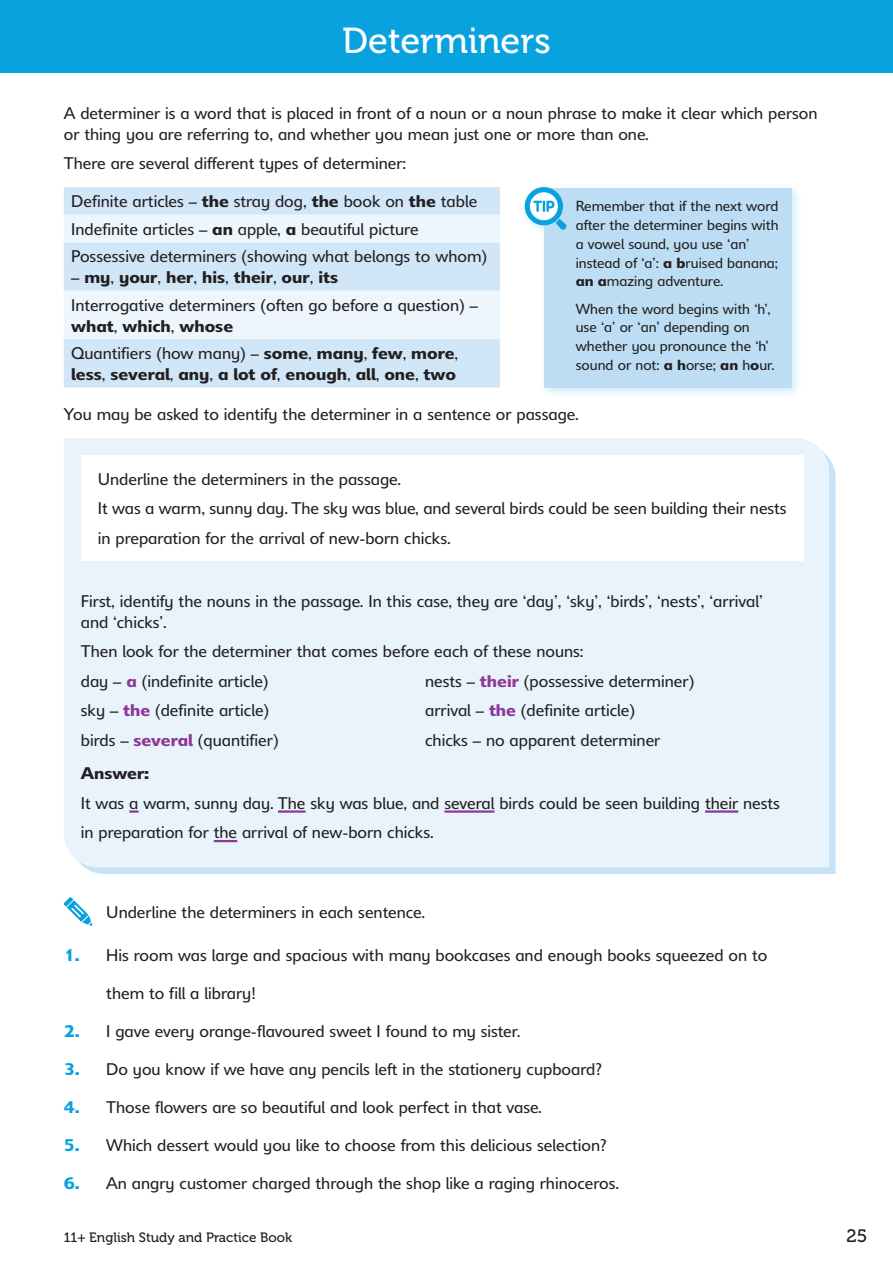
<style>
.page{position:relative;width:893px;height:1263px;background:#fff}
.page>*{position:absolute;margin:0;border:0;box-sizing:border-box;transform-origin:0 0}
.ENGLISH_Section_Head{font:36px "Museo 500";color:#fff}
.t1{font:18px "Museo 500";color:#231f20}
.ENGLISH_Main_Text{font:16.5px/21px "Delargo DT Infant";color:#231f20}
.t2{font:600 16.5px/21px "Delargo DT Infant";color:#231f20}
.ENGLISH_Icon_Black_T{font:14.25px/18.8px "Delargo DT Infant";color:#231f20}
.t3{font:13.5px "Museo 500";color:#231f20}
.s1{font-weight:600}
.s2{font-weight:400}
.s3{font-weight:600;color:#8e3795}
.s4{font-weight:600;color:#08a2de}
</style>
<div class="page">
<div style="left:0;top:0;width:893px;height:72px;background:#08a2de"></div>
<div style="left:64px;top:187px;width:436px;height:200px;background:#d1e7f7"></div>
<svg style="left:64px;top:215px;width:436px;height:124px;fill:#ecf6fc"></svg>
<svg style="left:64px;top:897px;width:29px;height:29px"></svg>
<svg style="left:84px;top:459px;width:752px;height:415px;fill:#c7e2f5"></svg>
<div style="left:64px;top:438px;width:765px;height:429px;background:#e8f3fb"></div>
<div style="left:81px;top:455px;width:723px;height:105px;background:#fff"></div>
<svg style="left:129px;top:810px;width:9px;height:3px"></svg>
<hr style="left:278px;top:810px;width:28px;height:3px;background:#8e3795">
<hr style="left:444px;top:810px;width:50px;height:3px;background:#8e3795">
<hr style="left:705px;top:810px;width:33px;height:3px;background:#8e3795">
<hr style="left:214px;top:840px;width:23px;height:2px;background:#8e3795">
<div style="left:520px;top:182px;width:282px;height:217px;background:#08a2de;opacity:.2"></div>
<div style="left:544px;top:188px;width:247px;height:199px;background:#bcddf3"></div>
<svg style="left:525px;top:187px;width:41px;height:43px"></svg>
<p class="ENGLISH_Section_Head" style="left:342px;top:21px;width:210px">Determiners</p>
<p class="ENGLISH_Main_Text" style="left:64px;top:102px;width:755px">A determiner is a word that is placed in front of a noun or a noun phrase to make it clear which person or thing you are referring to, and whether you mean just one or more than one.</p>
<p class="ENGLISH_Main_Text" style="left:64px;top:153px;width:344px">There are several different types of determiner:</p>
<p class="ENGLISH_Main_Text" style="left:71px;top:191px;width:408px">Definite articles – <span class="s1">the</span> stray dog, <span class="s1">the</span> book on <span class="s1">the</span> table</p>
<p class="ENGLISH_Main_Text" style="left:71px;top:218px;width:349px">Indefinite articles – <span class="s1">an</span> apple, <span class="s1">a</span> beautiful picture</p>
<p class="ENGLISH_Main_Text" style="left:71px;top:246px;width:417px">Possessive determiners (showing what belongs to whom)</p>
<p class="t2" style="left:71px;top:267px;width:268px"><span class="s2">–</span> my<span class="s2">,</span> your<span class="s2">,</span> her<span class="s2">,</span> his<span class="s2">,</span> their<span class="s2">,</span> our<span class="s2">,</span> its</p>
<p class="ENGLISH_Main_Text" style="left:71px;top:294px;width:408px">Interrogative determiners (often go before a question) – <span class="s1">what</span>, <span class="s1">which</span>, <span class="s1">whose</span></p>
<p class="t2" style="left:71px;top:343px;width:388px"><span class="s2">Quantifiers (how many) –</span> some<span class="s2">,</span> many<span class="s2">,</span> few<span class="s2">,</span> more<span class="s2">, </span>less<span class="s2">,</span> several<span class="s2">,</span> any<span class="s2">,</span> a lot of<span class="s2">,</span> enough<span class="s2">,</span> all<span class="s2">,</span> one<span class="s2">,</span> two</p>
<p class="ENGLISH_Icon_Black_T" style="left:576px;top:197px;width:204px">Remember that if the next word after the determiner begins with a vowel sound, you use ‘an’ instead of ‘a’: <span class="s1">a b</span>ruised banana; <span class="s1">an a</span>mazing adventure.</p>
<p class="ENGLISH_Icon_Black_T" style="left:576px;top:299px;width:200px">When the word begins with ‘h’, use ‘a’ or ‘an’ depending on whether you pronounce the ‘h’ sound or not: <span class="s1">a h</span>orse; <span class="s1">an</span> h<span class="s1">o</span>ur.</p>
<p class="ENGLISH_Main_Text" style="left:64px;top:404px;width:516px">You may be asked to identify the determiner in a sentence or passage.</p>
<p class="ENGLISH_Main_Text" style="left:98px;top:468px;width:305px">Underline the determiners in the passage.</p>
<p class="ENGLISH_Main_Text" style="left:98px;top:498px;width:690px">It was a warm, sunny day. The sky was blue, and several birds could be seen building their nests</p>
<p class="ENGLISH_Main_Text" style="left:98px;top:527px;width:355px">in preparation for the arrival of new-born chicks.</p>
<p class="ENGLISH_Main_Text" style="left:81px;top:590px;width:683px">First, identify the nouns in the passage. In this case, they are ‘day’, ‘sky’, ‘birds’, ‘nests’, ‘arrival’ and ‘chicks’.</p>
<p class="ENGLISH_Main_Text" style="left:81px;top:641px;width:504px">Then look for the determiner that comes before each of these nouns:</p>
<p class="ENGLISH_Main_Text" style="left:81px;top:670px;width:189px">day – <span class="s3">a</span> (indefinite article)</p>
<p class="ENGLISH_Main_Text" style="left:425px;top:670px;width:271px">nests – <span class="s3">their</span> (possessive determiner)</p>
<p class="ENGLISH_Main_Text" style="left:81px;top:700px;width:190px">sky – <span class="s3">the</span> (definite article)</p>
<p class="ENGLISH_Main_Text" style="left:425px;top:700px;width:211px">arrival – <span class="s3">the</span> (definite article)</p>
<p class="ENGLISH_Main_Text" style="left:81px;top:729px;width:199px">birds – <span class="s3">several</span> (quantifier)</p>
<p class="ENGLISH_Main_Text" style="left:425px;top:729px;width:237px">chicks – no apparent determiner</p>
<p class="t2" style="left:81px;top:763px;width:70px">Answer:</p>
<p class="ENGLISH_Main_Text" style="left:81px;top:792px;width:701px">It was a warm, sunny day. The sky was blue, and several birds could be seen building their nests</p>
<p class="ENGLISH_Main_Text" style="left:81px;top:822px;width:355px">in preparation for the arrival of new-born chicks.</p>
<p class="ENGLISH_Main_Text" style="left:106px;top:902px;width:320px">Underline the determiners in each sentence.</p>
<p class="ENGLISH_Main_Text" style="left:64px;top:944px;width:705px"><span class="s4">1.</span> His room was large and spacious with many bookcases and enough books squeezed on to</p>
<p class="ENGLISH_Main_Text" style="left:106px;top:982px;width:151px">them to fill a library!</p>
<p class="ENGLISH_Main_Text" style="left:64px;top:1020px;width:458px"><span class="s4">2.</span> I gave every orange-flavoured sweet I found to my sister.</p>
<p class="ENGLISH_Main_Text" style="left:64px;top:1058px;width:540px"><span class="s4">3.</span> Do you know if we have any pencils left in the stationery cupboard?</p>
<p class="ENGLISH_Main_Text" style="left:64px;top:1096px;width:480px"><span class="s4">4.</span> Those flowers are so beautiful and look perfect in that vase.</p>
<p class="ENGLISH_Main_Text" style="left:64px;top:1134px;width:545px"><span class="s4">5.</span> Which dessert would you like to choose from this delicious selection?</p>
<p class="ENGLISH_Main_Text" style="left:64px;top:1172px;width:557px"><span class="s4">6.</span> An angry customer charged through the shop like a raging rhinoceros.</p>
<p class="t3" style="left:64px;top:1230px;width:230px">11+ English Study and Practice Book</p>
<p class="t1" style="left:846px;top:1226px;width:22px">25</p>
</div>
